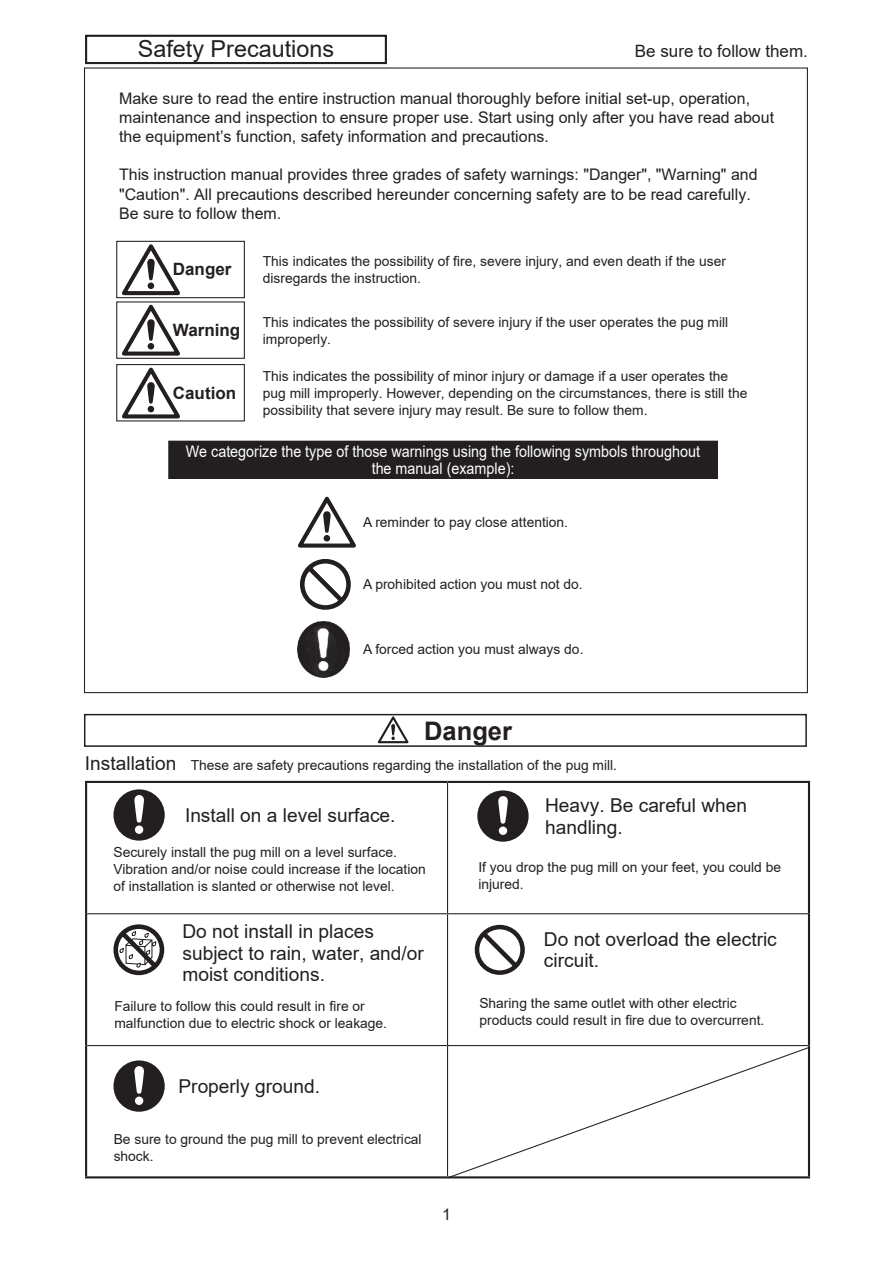
<style>
.page{position:relative;width:893px;height:1263px;background:#fff}
.page>*{position:absolute;margin:0;border:0;box-sizing:border-box;transform-origin:0 0}
.t1{font:700 25.5px "Arial";color:#231f20}
.t2{font:23.4px "Arial";color:#231f20}
.t3{font:19.2px/21.3px "Arial";color:#231f20}
.t4{font:700 16.95px "Arial";color:#231f20}
.t5{font:16.95px "Arial";color:#231f20}
.t6{font:15.9px/19.2px "Arial";color:#231f20}
.t7{font:15.9px/17px "Arial";color:#fff;text-align:center;scale:.9 1}
.t8{font:13.8px/17px "Arial";color:#231f20}
</style>
<div class="page">
<div style="left:169px;top:441px;width:548px;height:37px;background:#231f20"></div>
<div style="left:168px;top:441px;width:550px;height:38px;border:1px solid #231f20"></div>
<div style="left:85px;top:35px;width:302px;height:29px;border:2px solid #231f20"></div>
<div style="left:116px;top:241px;width:129px;height:57px;border:1px solid #231f20"></div>
<div style="left:116px;top:301px;width:129px;height:58px;border:1px solid #231f20"></div>
<div style="left:116px;top:364px;width:129px;height:57px;border:1px solid #231f20"></div>
<svg style="left:122px;top:244px;width:58px;height:51px"></svg>
<svg style="left:122px;top:368px;width:58px;height:50px"></svg>
<svg style="left:122px;top:305px;width:58px;height:51px"></svg>
<div style="left:84px;top:714px;width:723px;height:33px;border:1px solid #231f20"></div>
<svg style="left:378px;top:716px;width:30px;height:27px"></svg>
<svg style="left:113px;top:924px;width:51px;height:51px"></svg>
<svg style="left:475px;top:925px;width:50px;height:50px"></svg>
<div style="left:116px;top:1063px;width:46px;height:46px;background:#231f20;border-radius:50%"></div>
<div style="left:113px;top:1060px;width:52px;height:52px;border:5px solid #231f20;border-radius:50%"></div>
<svg style="left:134px;top:1066px;width:10px;height:28px"></svg>
<div style="left:135px;top:1096px;width:8px;height:9px;background:#fff;border-radius:50%"></div>
<div style="left:116px;top:792px;width:46px;height:46px;background:#231f20;border-radius:50%"></div>
<div style="left:113px;top:789px;width:52px;height:52px;border:5px solid #231f20;border-radius:50%"></div>
<svg style="left:134px;top:795px;width:10px;height:27px"></svg>
<div style="left:135px;top:825px;width:8px;height:9px;background:#fff;border-radius:50%"></div>
<div style="left:480px;top:793px;width:46px;height:46px;background:#231f20;border-radius:50%"></div>
<div style="left:477px;top:790px;width:52px;height:52px;border:5px solid #231f20;border-radius:50%"></div>
<svg style="left:498px;top:796px;width:10px;height:28px"></svg>
<div style="left:499px;top:826px;width:8px;height:9px;background:#fff;border-radius:50%"></div>
<svg style="left:298px;top:497px;width:58px;height:51px"></svg>
<img style="left:298px;top:621px;width:51px;height:56px">
<svg style="left:300px;top:559px;width:51px;height:51px"></svg>
<hr style="left:447px;top:783px;width:1px;height:130px;background:#231f20">
<hr style="left:87px;top:913px;width:361px;height:1px;background:#231f20">
<hr style="left:448px;top:913px;width:360px;height:1px;background:#231f20">
<hr style="left:447px;top:914px;width:1px;height:131px;background:#231f20">
<hr style="left:87px;top:1045px;width:361px;height:1px;background:#231f20">
<hr style="left:448px;top:1045px;width:360px;height:1px;background:#231f20">
<hr style="left:85px;top:781px;width:363px;height:2px;background:#231f20">
<hr style="left:85px;top:783px;width:2px;height:131px;background:#231f20">
<hr style="left:448px;top:781px;width:362px;height:2px;background:#231f20">
<hr style="left:808px;top:783px;width:2px;height:131px;background:#231f20">
<hr style="left:85px;top:914px;width:2px;height:131px;background:#231f20">
<hr style="left:808px;top:914px;width:2px;height:131px;background:#231f20">
<hr style="left:85px;top:1045px;width:2px;height:131px;background:#231f20">
<hr style="left:808px;top:1045px;width:2px;height:131px;background:#231f20">
<hr style="left:85px;top:1176px;width:363px;height:2px;background:#231f20">
<svg style="left:446px;top:1046px;width:365px;height:133px"></svg>
<h2 class="t2" style="left:138px;top:33px;width:198px">Safety Precautions</h2>
<p class="t6" style="left:119px;top:89px;width:656px">Make sure to read the entire instruction manual thoroughly before initial set-up, operation, maintenance and inspection to ensure proper use. Start using only after you have read about the equipment s’ function, safety information and precautions.</p>
<p class="t6" style="left:119px;top:165px;width:640px">This instruction manual provides three grades of safety warnings ": Danger "," Warning" and "Caution ." All precautions described hereunder concerning safety are to be read carefully.<br>Be sure to follow them.</p>
<p class="t8" style="left:263px;top:253px;width:465px">This indicates the possibility of fire, severe injury, and even death if the user disregards the instruction.</p>
<p class="t5" style="left:635px;top:39px;width:174px">Be sure to follow them.</p>
<p class="t4" style="left:173px;top:257px;width:60px">Danger</p>
<p class="t4" style="left:173px;top:318px;width:69px">Warning</p>
<p class="t4" style="left:173px;top:381px;width:65px">Caution</p>
<p class="t8" style="left:263px;top:313px;width:467px">This indicates the possibility of severe injury if the user operates the pug mill improperly.</p>
<p class="t8" style="left:263px;top:367px;width:486px">This indicates the possibility of minor injury or damage aif user operates the pug mill improperly. However, depending on the circumstances, there is still the possibility that severe injury may result. Be sure to follow them.</p>
<p class="t7" style="left:186px;top:443px;width:573px">We categorize the type of those warnings using the following symbols throughout the manual (example :(</p>
<p class="t8" style="left:363px;top:514px;width:207px">A reminder to pay close attention.</p>
<p class="t8" style="left:363px;top:576px;width:221px">A prohibited action you must not do.</p>
<p class="t8" style="left:363px;top:641px;width:222px">A forced action you must always do.</p>
<h3 class="t3" style="left:85px;top:752px;width:93px">Installation</h3>
<h1 class="t1" style="left:424px;top:713px;width:89px">Danger</h1>
<p class="t8" style="left:191px;top:757px;width:428px">These are safety precautions regarding the installation of the pug mill.</p>
<h3 class="t3" style="left:185px;top:804px;width:212px">Install on a level surface.</h3>
<p class="t8" style="left:113px;top:844px;width:314px">Securely install the pug mill on a level surface.<br>Vibration and/or noise could increase if the location of installation is slanted or otherwise not level.</p>
<h3 class="t3" style="left:182px;top:921px;width:243px">Do not install in places subject to rain, water, and/or moist conditions.</h3>
<p class="t8" style="left:114px;top:998px;width:274px">Failure to follow this could result in fire or malfunction due to electric shock or leakage.</p>
<h3 class="t3" style="left:179px;top:1075px;width:143px">Properly ground.</h3>
<p class="t8" style="left:114px;top:1130px;width:309px">Be sure to ground the pug mill to prevent electrical shock.</p>
<p class="t6" style="left:442px;top:1205px;width:10px">1</p>
<h3 class="t3" style="left:545px;top:795px;width:204px">Heavy. Be careful when handling.</h3>
<p class="t8" style="left:478px;top:859px;width:304px">If you drop the pug mill on your feet, you could be injured.</p>
<h3 class="t3" style="left:544px;top:928px;width:234px">Do not overload the electric circuit.</h3>
<p class="t8" style="left:479px;top:994px;width:286px">Sharing the same outlet with other electric products could result in fire due to overcurrent.</p>
</div>
